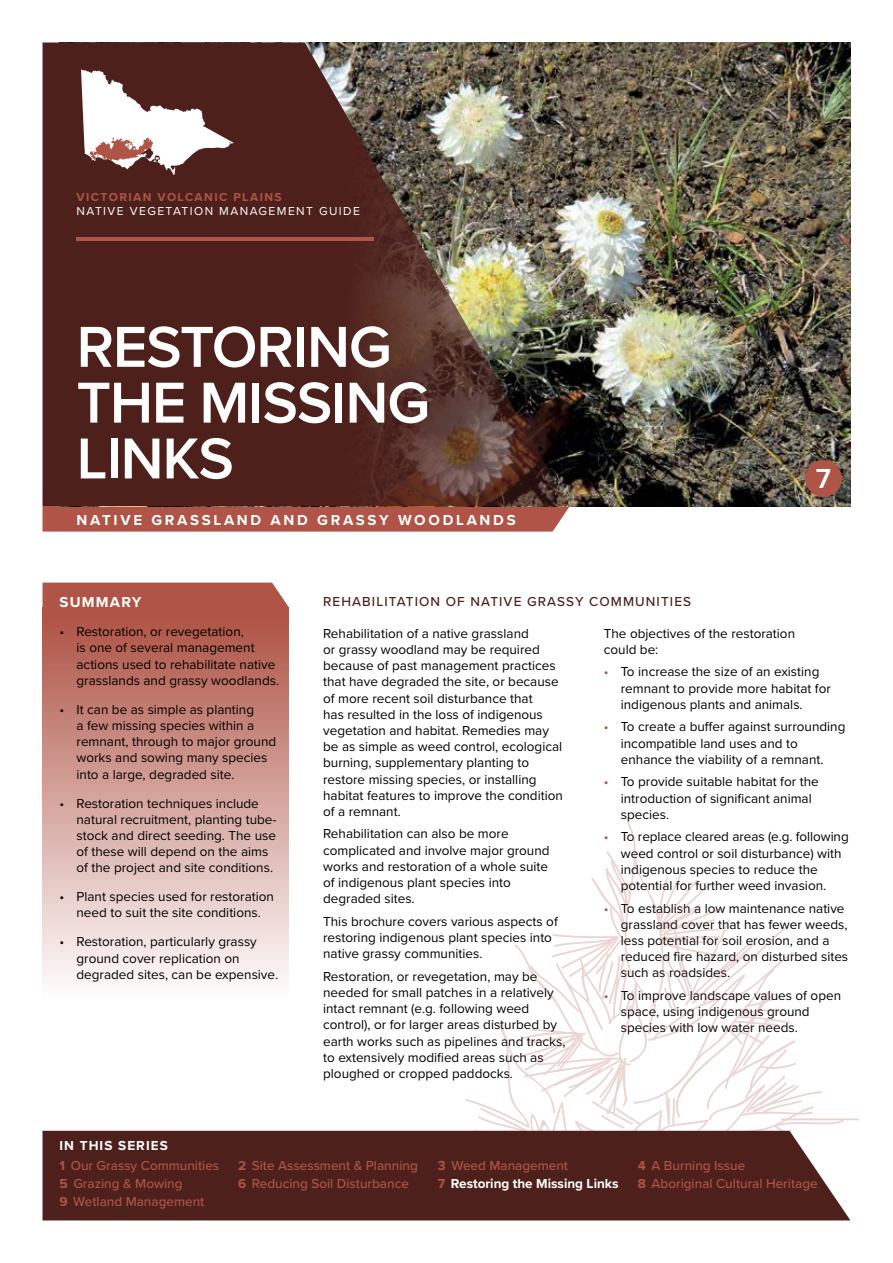
<style>
.page{position:relative;width:893px;height:1263px;background:#fff}
.page>*{position:absolute;margin:0;border:0;box-sizing:border-box;transform-origin:0 0}
.t1{font:600 59.85px/55.8px "Proxima Nova";letter-spacing:-.02em;color:#fff}
.t2{font:600 28.5px "Proxima Nova";color:#fff}
.t3{font:700 15px "Proxima Nova";letter-spacing:.18em;color:#fff}
.t4{font:700 15px "Proxima Nova";letter-spacing:.08em;color:#fff}
.t5{font:13.5px/16.2px "Proxima Nova";color:#000}
.t6{font:500 13.5px/20.1px "Proxima Nova";color:#af5446}
.t7{font:500 13.5px "Proxima Nova";letter-spacing:.08em;color:#4e201c}
.t8{font:700 13.5px "Proxima Nova";color:#fff}
.t9{font:12px "Proxima Nova";letter-spacing:.12em;color:#fff}
.t10{font:700 12px "Proxima Nova";letter-spacing:.12em;color:#af5446}
.s1{color:#af5446}
.s2{font-weight:700;color:#fff}
.s3{font-weight:700}
</style>
<div class="page">
<div style="left:43px;top:506px;width:527px;height:25px;background:#af5446"></div>
<img style="left:570px;top:43px;width:280px;height:463px">
<img style="left:43px;top:43px;width:527px;height:463px">
<hr style="left:77px;top:237px;width:297px;height:4px;background:#af5446">
<div style="left:43px;top:608px;width:246px;height:389px;background:linear-gradient(to bottom,#ad5042,#fefdfd)"></div>
<div style="left:43px;top:583px;width:246px;height:25px;background:#af5446"></div>
<div style="left:43px;top:1131px;width:807px;height:89px;background:#4e201c"></div>
<div style="left:805px;top:460px;width:37px;height:37px;background:#af5446;border-radius:50%"></div>
<svg style="left:81px;top:69px;width:153px;height:106px"></svg>
<svg style="left:465px;top:817px;width:394px;height:314px"></svg>
<p class="t10" style="left:77px;top:188px;width:207px">VICTORIAN VOLCANIC PLAINS</p>
<p class="t9" style="left:77px;top:202px;width:285px">NATIVE VEGETATION MANAGEMENT GUIDE</p>
<h1 class="t1" style="left:77px;top:317px;width:355px">RESTORING<br>THE MISSING<br>LINKS</h1>
<p class="t3" style="left:77px;top:508px;width:441px">NATIVE GRASSLAND AND GRASSY WOODLANDS</p>
<h2 class="t2" style="left:816px;top:457px;width:17px">7</h2>
<p class="t4" style="left:60px;top:591px;width:84px">SUMMARY</p>
<p class="t5" style="left:77px;top:623px;width:204px;text-indent:-17px">• Restoration, or revegetation,<br>is one of several management actions used to rehabilitate native grasslands and grassy woodlands.</p>
<p class="t5" style="left:77px;top:700px;width:201px;text-indent:-17px">• It can be as simple as planting<br>a few missing species within a remnant, through to major ground works and sowing many species into a large, degraded site.</p>
<p class="t5" style="left:77px;top:794px;width:202px;text-indent:-17px">• Restoration techniques include natural recruitment, planting tube&shy;stock and direct seeding. The use of these will depend on the aims of the project and site conditions.</p>
<p class="t5" style="left:60px;top:888px;width:216px;text-align:center">• Plant species used for restoration need to suit the site conditions.</p>
<p class="t5" style="left:77px;top:933px;width:203px;text-indent:-17px">• Restoration, particularly grassy ground cover replication on degraded sites, can be expensive.</p>
<p class="t7" style="left:323px;top:591px;width:369px">REHABILITATION OF NATIVE GRASSY COMMUNITIES</p>
<p class="t5" style="left:323px;top:624px;width:241px">Rehabilitation of a native grassland<br>or grassy woodland may be required because of past management practices that have degraded the site, or because of more recent soil disturbance that<br>has resulted in the loss of indigenous vegetation and habitat. Remedies may be as simple as weed control, ecological burning, supplementary planting to restore missing species, or installing habitat features to improve the condition of a remnant.</p>
<p class="t5" style="left:323px;top:825px;width:228px">Rehabilitation can also be more complicated and involve major ground works and restoration of a whole suite of indigenous plant species into degraded sites.</p>
<p class="t5" style="left:323px;top:913px;width:236px">This brochure covers various aspects of restoring indigenous plant species into native grassy communities.</p>
<p class="t5" style="left:323px;top:968px;width:244px">Restoration, or revegetation, may be needed for small patches in a relatively intact remnant (e.g. following weed control), or for larger areas disturbed by earth works such as pipelines and tracks, to extensively modified areas such as ploughed or cropped paddocks.</p>
<p class="t5" style="left:604px;top:624px;width:193px">The objectives of the restoration could be:</p>
<p class="t5" style="left:621px;top:663px;width:212px;text-indent:-17px"><span class="s1">•</span> To increase the size of an existing remnant to provide more habitat for indigenous plants and animals.</p>
<p class="t5" style="left:621px;top:718px;width:226px;text-indent:-17px"><span class="s1">•</span> To create a buffer against surrounding incompatible land uses and to enhance the viability of a remnant.</p>
<p class="t5" style="left:621px;top:773px;width:199px;text-indent:-17px"><span class="s1">•</span> To provide suitable habitat for the introduction of significant animal species.</p>
<p class="t5" style="left:621px;top:828px;width:229px;text-indent:-17px"><span class="s1">•</span> To replace cleared areas (e.g. following weed control or soil disturbance) with indigenous species to reduce the potential for further weed invasion.</p>
<p class="t5" style="left:621px;top:899px;width:229px;text-indent:-17px"><span class="s1">•</span> To establish a low maintenance native grassland cover that has fewer weeds, less potential for soil erosion, and a reduced fire hazard, on disturbed sites such as roadsides.</p>
<p class="t5" style="left:621px;top:987px;width:222px;text-indent:-17px"><span class="s1">•</span> To improve landscape values of open space, using indigenous ground species with low water needs.</p>
<p class="t6" style="left:60px;top:1135px;width:161px"><span class="s2">IN THIS SERIES<br></span><span class="s3">1</span> Our Grassy Communities</p>
<p class="t6" style="left:238px;top:1155px;width:181px"><span class="s3">2</span> Site Assessment &amp; Planning</p>
<p class="t6" style="left:438px;top:1155px;width:132px"><span class="s3">3</span> Weed Management</p>
<p class="t6" style="left:638px;top:1155px;width:109px"><span class="s3">4</span> A Burning Issue</p>
<p class="t6" style="left:60px;top:1173px;width:125px"><span class="s3">5</span> Grazing &amp; Mowing</p>
<p class="t6" style="left:238px;top:1173px;width:172px"><span class="s3">6</span> Reducing Soil Disturbance</p>
<p class="t8" style="left:438px;top:1174px;width:182px"><span class="s1">7</span> Restoring the Missing Links</p>
<p class="t6" style="left:638px;top:1173px;width:181px"><span class="s3">8</span> Aboriginal Cultural Heritage</p>
<p class="t6" style="left:60px;top:1191px;width:146px"><span class="s3">9</span> Wetland Management</p>
</div>
